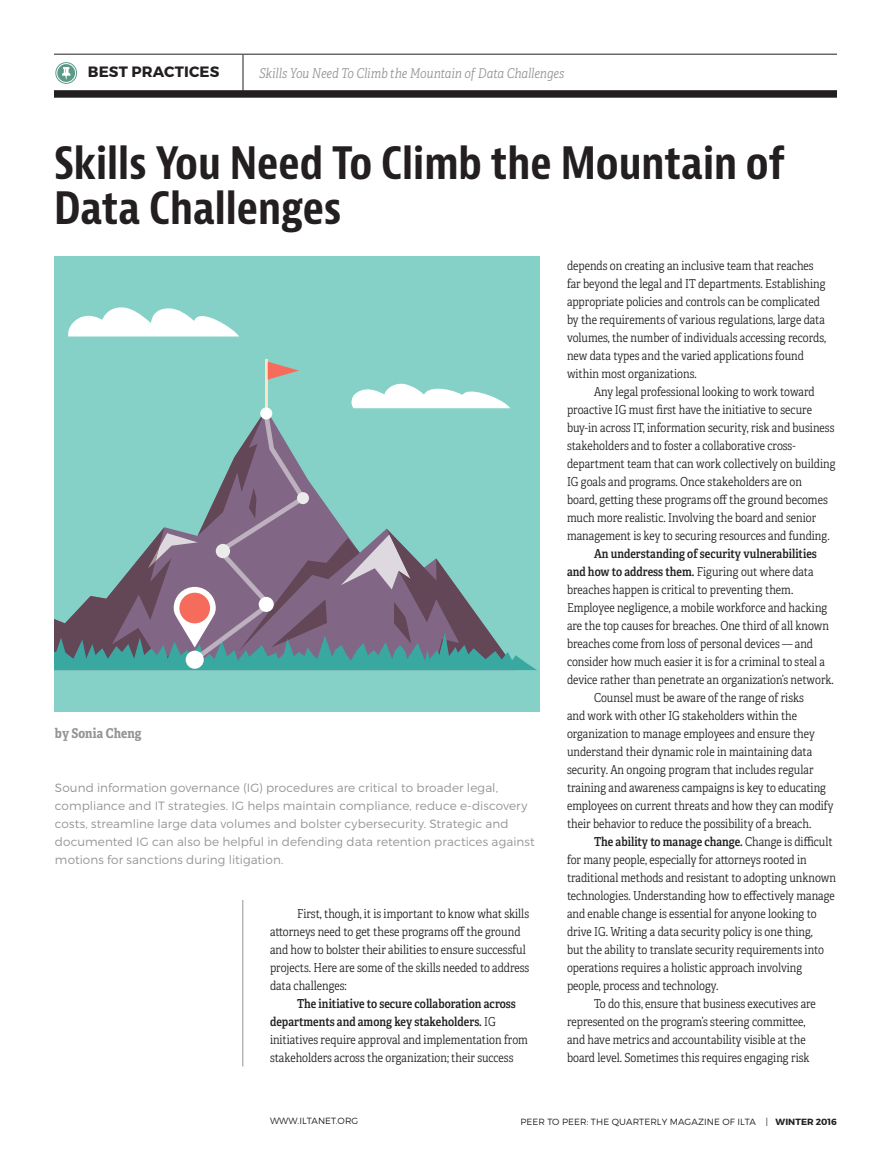
<style>
.page{position:relative;width:891px;height:1161px;background:#fff}
.page>*{position:absolute;margin:0;border:0;box-sizing:border-box;transform-origin:0 0}
.SM_subhead{font:700 condensed 43.5px/45px "Bernina Sans";color:#231f20}
.t1{font:700 15px "Montserrat";letter-spacing:.01em;color:#231f20}
.intro-2016{font:italic 13.5px "Adelle Condensed Lt";color:#939598}
.intro-2016-2{font:700 13.5px "Adelle Condensed";letter-spacing:.01em;color:#939598}
.body_copy_2016-2{font:12.3px/18px "Adelle Condensed Lt";color:#231f20}
.intro-2016-3{font:300 12px/18px "Montserrat";letter-spacing:.005em;color:#939598}
.t2{font:300 9px "Montserrat";letter-spacing:.01em;color:#231f20}
.s1{font-family:"Adelle Condensed Sb"}
.s2{font-weight:700}
</style>
<div class="page">
<div style="left:54px;top:90px;width:783px;height:8px;background:#231f20"></div>
<hr style="left:54px;top:54px;width:783px;height:1px;background:#231f20">
<hr style="left:243px;top:55px;width:1px;height:37px;background:#231f20">
<svg style="left:55px;top:62px;width:22px;height:22px"></svg>
<div style="left:57px;top:63px;width:19px;height:20px;border:1px solid #fff;border-radius:50%"></div>
<svg style="left:62px;top:67px;width:9px;height:12px"></svg>
<hr style="left:243px;top:900px;width:1px;height:166px;background:#939598">
<div style="left:55px;top:256px;width:485px;height:456px;background:#85d1c7"></div>
<hr style="left:265px;top:359px;width:3px;height:55px;background:#ffe3c2">
<svg style="left:68px;top:307px;width:171px;height:30px"></svg>
<svg style="left:54px;top:362px;width:483px;height:308px"></svg>
<p class="t1" style="left:88px;top:63px;width:133px">BEST PRACTICES</p>
<p class="intro-2016" style="left:259px;top:64px;width:306px">Skills You Need To Climb the Mountain of Data Challenges</p>
<p class="SM_subhead" style="left:54px;top:141px;width:733px">Skills You Need To Climb the Mountain of<br>Data Challenges</p>
<p class="intro-2016-2" style="left:55px;top:723px;width:88px">by Sonia Cheng</p>
<p class="intro-2016-3" style="left:55px;top:779px;width:481px">Sound information governance (IG) procedures are critical to broader legal, compliance and IT strategies. IG helps maintain compliance, reduce e-discovery costs, streamline large data volumes and bolster cybersecurity. Strategic and documented IG can also be helpful in defending data retention practices against motions for sanctions during litigation.</p>
<p class="body_copy_2016-2" style="left:270px;top:904px;width:261px;text-indent:27px">First, though, it is important to know what skills attorneys need to get these programs off the ground and how to bolster their abilities to ensure successful projects. Here are some of the skills needed to address data challenges:</p>
<p class="body_copy_2016-2" style="left:270px;top:994px;width:260px;text-indent:27px"><span class="s1">The initiative to secure collaboration across departments and among key stakeholders.</span> IG initiatives require approval and implementation from stakeholders across the organization; their success</p>
<p class="body_copy_2016-2" style="left:567px;top:256px;width:261px">depends on creating an inclusive team that reaches far beyond the legal and IT departments. Establishing appropriate policies and controls can be complicated by the requirements of various regulations, large data volumes, the number of individuals accessing records, new data types and the varied applications found within most organizations.</p>
<p class="body_copy_2016-2" style="left:567px;top:382px;width:270px;text-indent:27px">Any legal professional looking to work toward proactive IG must first have the initiative to secure buy-in across IT, information security, risk and business stakeholders and to foster a collaborative cross&shy;department team that can work collectively on building IG goals and programs. Once stakeholders are on<br>board, getting these programs off the ground becomes much more realistic. Involving the board and senior management is key to securing resources and funding.</p>
<p class="body_copy_2016-2" style="left:567px;top:544px;width:268px;text-indent:27px"><span class="s1">An understanding of security vulnerabilities and how to address them.</span> Figuring out where data breaches happen is critical to preventing them.<br>Employee negligence, a mobile workforce and hacking are the top causes for breaches. One third of all known breaches come from loss of personal devices –– and consider how much easier it is for a criminal to steal a device rather than penetrate an organization’s network.</p>
<p class="body_copy_2016-2" style="left:567px;top:688px;width:268px;text-indent:27px">Counsel must be aware of the range of risks<br>and work with other IG stakeholders within the organization to manage employees and ensure they understand their dynamic role in maintaining data security. An ongoing program that includes regular training and awareness campaigns is key to educating employees on current threats and how they can modify their behavior to reduce the possibility of a breach.</p>
<p class="body_copy_2016-2" style="left:567px;top:832px;width:271px;text-indent:27px"><span class="s1">The ability to manage change.</span> Change is difficult for many people, especially for attorneys rooted in traditional methods and resistant to adopting unknown technologies. Understanding how to effectively manage and enable change is essential for anyone looking to drive IG. Writing a data security policy is one thing,<br>but the ability to translate security requirements into operations requires a holistic approach involving people, process and technology.</p>
<p class="body_copy_2016-2" style="left:567px;top:994px;width:250px;text-indent:27px">To do this, ensure that business executives are represented on the program’s steering committee, and have metrics and accountability visible at the board level. Sometimes this requires engaging risk</p>
<p class="t2" style="left:270px;top:1115px;width:90px">WWW.ILTANET.ORG</p>
<p class="t2" style="left:521px;top:1116px;width:318px">PEER TO PEER: THE QUARTERLY MAGAZINE OF ILTA | <span class="s2">WINTER 2016</span></p>
</div>
